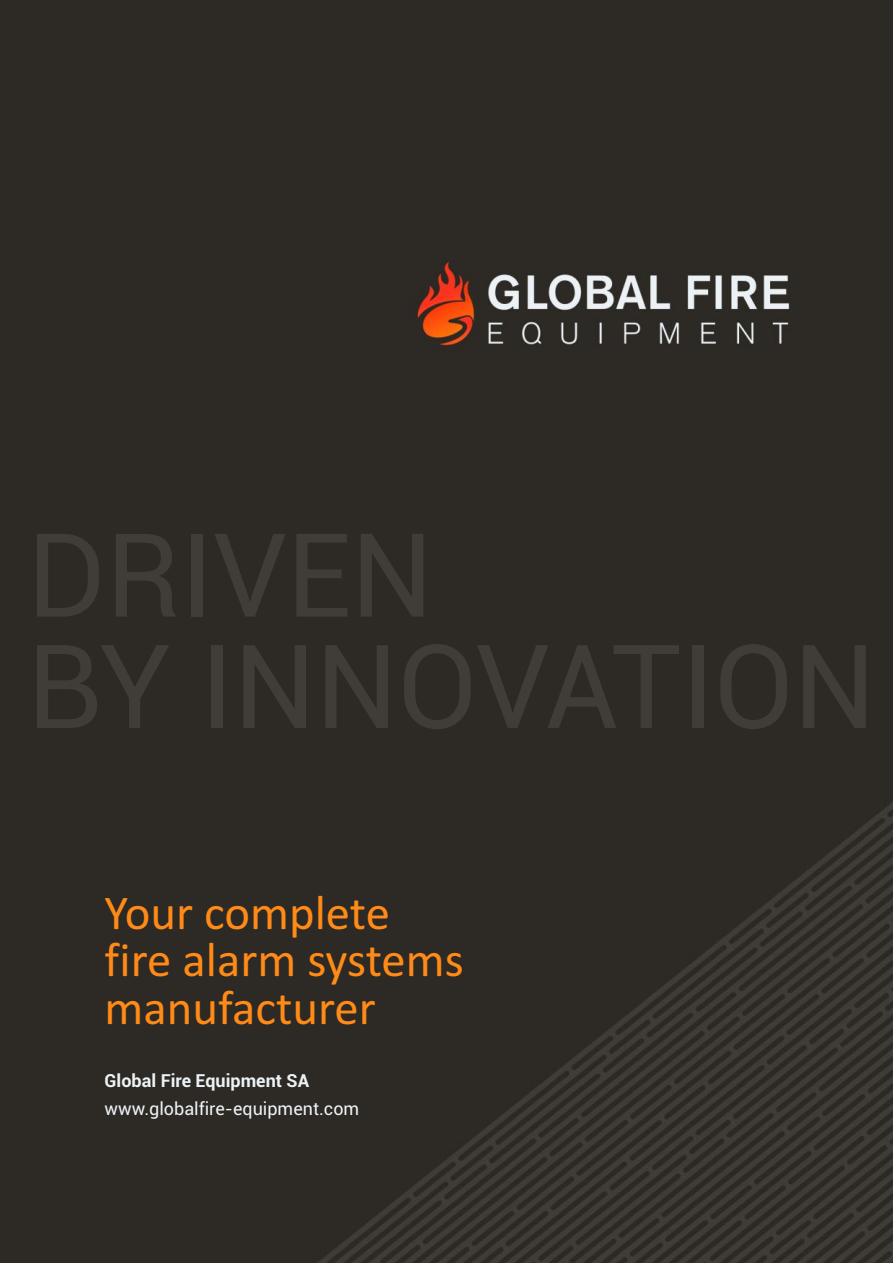
<style>
.page{position:relative;width:893px;height:1263px;background:#fff}
.page>*{position:absolute;margin:0;border:0;box-sizing:border-box;transform-origin:0 0}
.t1{font:48.75px/47.5px "Calibri";color:#ff8a17}
.t2{font:18px "Roboto";color:#edf2f5}
.t3{font:700 18px "Roboto";color:#edf2f5}
</style>
<div class="page">
<img style="left:0;top:0;width:893px;height:1263px">
<p class="t1" style="left:105px;top:892px;width:361px">Your complete fire alarm systems manufacturer</p>
<p class="t3" style="left:105px;top:1073px;width:206px">Global Fire Equipment SA</p>
<p class="t2" style="left:105px;top:1101px;width:256px">www.globalfire-equipment.com</p>
</div>
